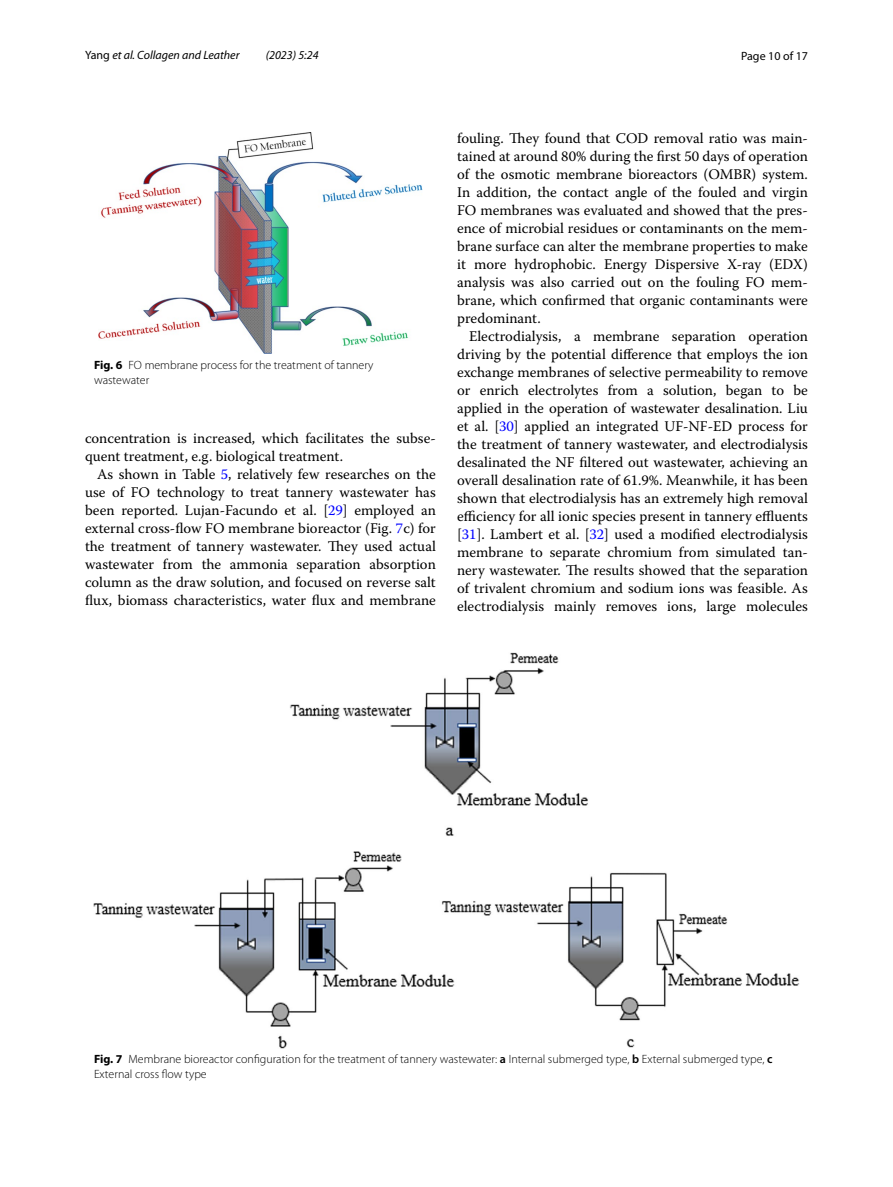
<style>
.page{position:relative;width:893px;height:1187px;background:#fff}
.page>*{position:absolute;margin:0;border:0;box-sizing:border-box;transform-origin:0 0}
.t1{font:14.7px/18px "Warnock Pro";color:#000;text-align:justify}
.t2{font:300 12px/15px "Myriad Pro";color:#000}
.t3{font:italic 12px "Myriad Pro";color:#000}
.t4{font:12px "Myriad Pro";color:#000}
.s1{font-style:normal}
.s2{font-weight:700}
.s3{color:#00f}
.s4{font-weight:600}
</style>
<div class="page">
<img style="left:99px;top:133px;width:323px;height:221px">
<img style="left:94px;top:652px;width:705px;height:396px">
<p class="t3" style="left:85px;top:48px;width:156px"><span class="s1">Yang</span> et al. Collagen and Leather</p>
<p class="t3" style="left:266px;top:48px;width:54px">(2023) 5:24</p>
<p class="t4" style="left:741px;top:48px;width:68px">Page 10 of 17</p>
<p class="t2" style="left:94px;top:357px;width:281px"><span class="s2">Fig. 6</span> FO membrane process for the treatment of tannery wastewater</p>
<p class="t1" style="left:85px;top:428px;width:352px">concentration is increased, which facilitates the subse&shy;quent treatment, e.g. biological treatment.</p>
<p class="t1" style="left:85px;top:464px;width:352px;text-indent:12px">As shown in Table <span class="s3">5</span>, relatively few researches on the use of FO technology to treat tannery wastewater has been reported. Lujan-Facundo et al. [<span class="s3">29</span>] employed an external cross-flow FO membrane bioreactor (Fig. <span class="s3">7</span>c) for the treatment of tannery wastewater. They used actual wastewater from the ammonia separation absorption column as the draw solution, and focused on reverse salt flux, biomass characteristics, water flux and membrane</p>
<p class="t1" style="left:457px;top:128px;width:352px">fouling. They found that COD removal ratio was main&shy;tained at around 80% during the first 50 days of operation of the osmotic membrane bioreactors (OMBR) system.<br>In addition, the contact angle of the fouled and virgin FO membranes was evaluated and showed that the pres&shy;ence of microbial residues or contaminants on the mem&shy;brane surface can alter the membrane properties to make it more hydrophobic. Energy Dispersive X-ray (EDX) analysis was also carried out on the fouling FO mem&shy;brane, which confirmed that organic contaminants were predominant.</p>
<p class="t1" style="left:457px;top:326px;width:352px;text-indent:12px">Electrodialysis, a membrane separation operation driving by the potential difference that employs the ion exchange membranes of selective permeability to remove or enrich electrolytes from a solution, began to be applied in the operation of wastewater desalination. Liu et al. [<span class="s3">30</span>] applied an integrated UF-NF-ED process for the treatment of tannery wastewater, and electrodialysis desalinated the NF filtered out wastewater, achieving an overall desalination rate of 61.9%. Meanwhile, it has been shown that electrodialysis has an extremely high removal efficiency for all ionic species present in tannery effluents [<span class="s3">31</span>]. Lambert et al. [<span class="s3">32</span>] used a modified electrodialysis membrane to separate chromium from simulated tan&shy;nery wastewater. The results showed that the separation of trivalent chromium and sodium ions was feasible. As electrodialysis mainly removes ions, large molecules</p>
<p class="t2" style="left:94px;top:1052px;width:680px"><span class="s2">Fig. 7</span> Membrane bioreactor configuration for the treatment of tannery wastewater: <span class="s4">a</span> Internal submerged type, <span class="s4">b</span> External submerged type, <span class="s4">c<br></span>External cross flow type</p>
</div>
